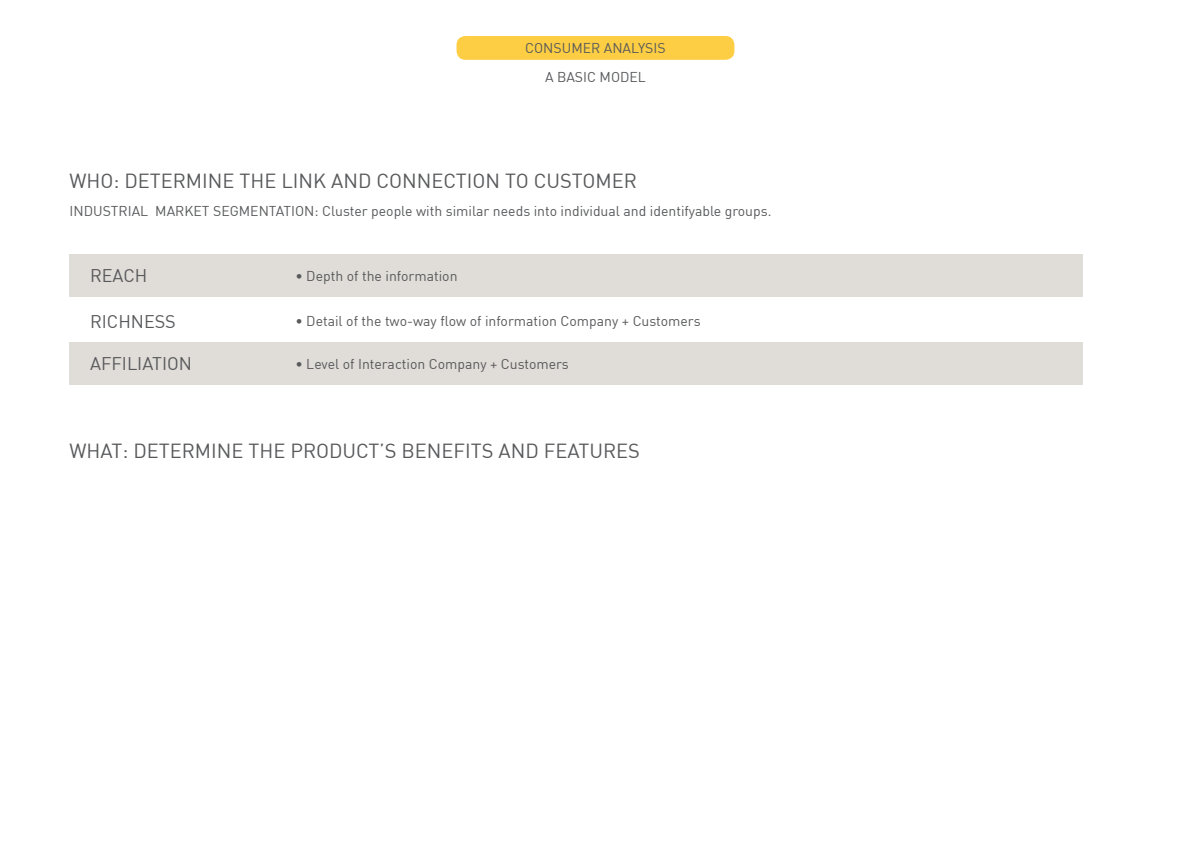
<style>
.page{position:relative;width:1191px;height:842px;background:#fff}
.page>*{position:absolute;margin:0;border:0;box-sizing:border-box;transform-origin:0 0}
.t1{font:20px "DIN";color:#58595b}
.t2{font:18px "DIN";color:#58595b}
.t3{font:14px "DIN";color:#58595b}
</style>
<div class="page">
<div style="left:456px;top:36px;width:278px;height:24px;background:#fdce43;border-radius:9px"></div>
<div style="left:69px;top:255px;width:1014px;height:42px;background:#e0dcd8"></div>
<div style="left:69px;top:342px;width:1014px;height:42px;background:#e0dcd8"></div>
<p class="t3" style="left:525px;top:40px;width:142px">CONSUMER ANALYSIS</p>
<p class="t3" style="left:545px;top:68px;width:102px">A BASIC MODEL</p>
<h1 class="t1" style="left:69px;top:169px;width:569px">WHO: DETERMINE THE LINK AND CONNECTION TO CUSTOMER</h1>
<p class="t3" style="left:69px;top:202px;width:703px">INDUSTRIAL MARKET SEGMENTATION: Cluster people with similar needs into individual and identifyable groups.</p>
<p class="t2" style="left:90px;top:265px;width:59px">REACH</p>
<p class="t2" style="left:90px;top:310px;width:87px">RICHNESS</p>
<p class="t2" style="left:90px;top:352px;width:104px">AFFILIATION</p>
<p class="t3" style="left:295px;top:267px;width:164px">• Depth of the information</p>
<p class="t3" style="left:295px;top:313px;width:407px">• Detail of the two-way flow of information Company + Customers</p>
<p class="t3" style="left:295px;top:355px;width:275px">• Level of Interaction Company + Customers</p>
<h1 class="t1" style="left:69px;top:438px;width:572px">WHAT: DETERMINE THE PRODUCT’S BENEFITS AND FEATURES</h1>
</div>
